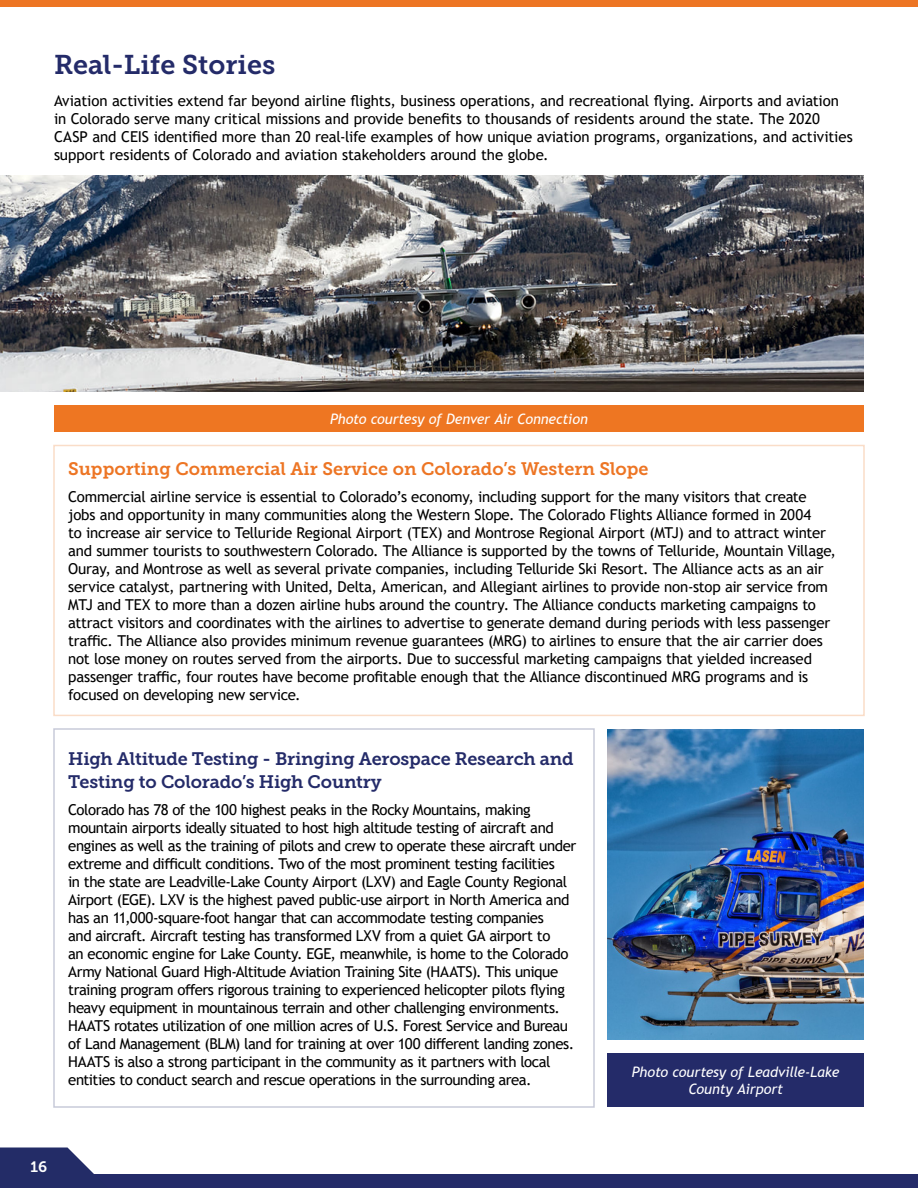
<style>
.page{position:relative;width:918px;height:1188px;background:#fff}
.page>*{position:absolute;margin:0;border:0;box-sizing:border-box;transform-origin:0 0}
.Subhead_Blue{font:27px "Museo Slab 700";color:#242b69}
.Subhead_White_2{font:18px/23.4px "Museo Slab 700";letter-spacing:-.01em;color:#242b69}
.Subhead_White_2-2{font:18px "Museo Slab 700";color:#ed7524}
.Normal_White{font:15px/18px "Trebuchet MS";letter-spacing:-.02em;color:#000}
.t1{font:15px "Museo Slab 700";color:#fff}
.Caption_2_White{font:italic 14.25px/17.1px "Trebuchet MS";letter-spacing:-.01em;color:#fff;text-align:center}
</style>
<div class="page">
<div style="left:0;top:1174px;width:918px;height:14px;background:#242b69"></div>
<svg style="left:0;top:1148px;width:94px;height:26px"></svg>
<div style="left:0;top:0;width:918px;height:7px;background:#ed7524"></div>
<div style="left:53px;top:445px;width:812px;height:271px;border:2px solid #faddc8"></div>
<div style="left:53px;top:728px;width:542px;height:380px;border:2px solid #c8cad9"></div>
<img style="left:0;top:176px;width:864px;height:216px">
<img style="left:608px;top:729px;width:256px;height:311px">
<div style="left:608px;top:1053px;width:256px;height:54px;background:#242b69"></div>
<div style="left:54px;top:405px;width:810px;height:27px;background:#ee7622"></div>
<p class="Subhead_Blue" style="left:54px;top:50px;width:223px">Real-Life Stories</p>
<p class="Normal_White" style="left:54px;top:91px;width:800px">Aviation activities extend far beyond airline flights, business operations, and recreational flying. Airports and aviation in Colorado serve many critical missions and provide benefits to thousands of residents around the state. The 2020<br>CASP and CEIS identified more than 20 real-life examples of how unique aviation programs, organizations, and activities support residents of Colorado and aviation stakeholders around the globe.</p>
<p class="Caption_2_White" style="left:330px;top:410px;width:259px">Photo courtesy of Denver Air Connection</p>
<p class="Subhead_White_2-2" style="left:68px;top:458px;width:582px">Supporting Commercial Air Service on Colorado’s Western Slope</p>
<p class="Normal_White" style="left:68px;top:487px;width:769px">Commercial airline service is essential to Colorado’s economy, including support for the many visitors that create jobs and opportunity in many communities along the Western Slope. The Colorado Flights Alliance formed in 2004<br>to increase air service to Telluride Regional Airport (TEX) and Montrose Regional Airport (MTJ) and to attract winter and summer tourists to southwestern Colorado. The Alliance is supported by the towns of Telluride, Mountain Village, Ouray, and Montrose as well as several private companies, including Telluride Ski Resort. The Alliance acts as an air service catalyst, partnering with United, Delta, American, and Allegiant airlines to provide non-stop air service from MTJ and TEX to more than a dozen airline hubs around the country. The Alliance conducts marketing campaigns to attract visitors and coordinates with the airlines to advertise to generate demand during periods with less passenger traffic. The Alliance also provides minimum revenue guarantees (MRG) to airlines to ensure that the air carrier does not lose money on routes served from the airports. Due to successful marketing campaigns that yielded increased passenger traffic, four routes have become profitable enough that the Alliance discontinued MRG programs and is focused on developing new service.</p>
<p class="Subhead_White_2" style="left:68px;top:747px;width:507px">High Altitude Testing - Bringing Aerospace Research and<br>Testing to Colorado’s High Country</p>
<p class="Normal_White" style="left:68px;top:800px;width:510px">Colorado has 78 of the 100 highest peaks in the Rocky Mountains, making mountain airports ideally situated to host high altitude testing of aircraft and engines as well as the training of pilots and crew to operate these aircraft under extreme and difficult conditions. Two of the most prominent testing facilities<br>in the state are Leadville-Lake County Airport (LXV) and Eagle County Regional Airport (EGE). LXV is the highest paved public-use airport in North America and has an 11,000-square-foot hangar that can accommodate testing companies<br>and aircraft. Aircraft testing has transformed LXV from a quiet GA airport to<br>an economic engine for Lake County. EGE, meanwhile, is home to the Colorado Army National Guard High-Altitude Aviation Training Site (HAATS). This unique training program offers rigorous training to experienced helicopter pilots flying heavy equipment in mountainous terrain and other challenging environments.<br>HAATS rotates utilization of one million acres of U.S. Forest Service and Bureau of Land Management (BLM) land for training at over 100 different landing zones.<br>HAATS is also a strong participant in the community as it partners with local entities to conduct search and rescue operations in the surrounding area.</p>
<p class="t1" style="left:31px;top:1158px;width:18px">16</p>
<p class="Caption_2_White" style="left:632px;top:1063px;width:209px">Photo courtesy of Leadville-Lake<br>County Airport</p>
</div>
